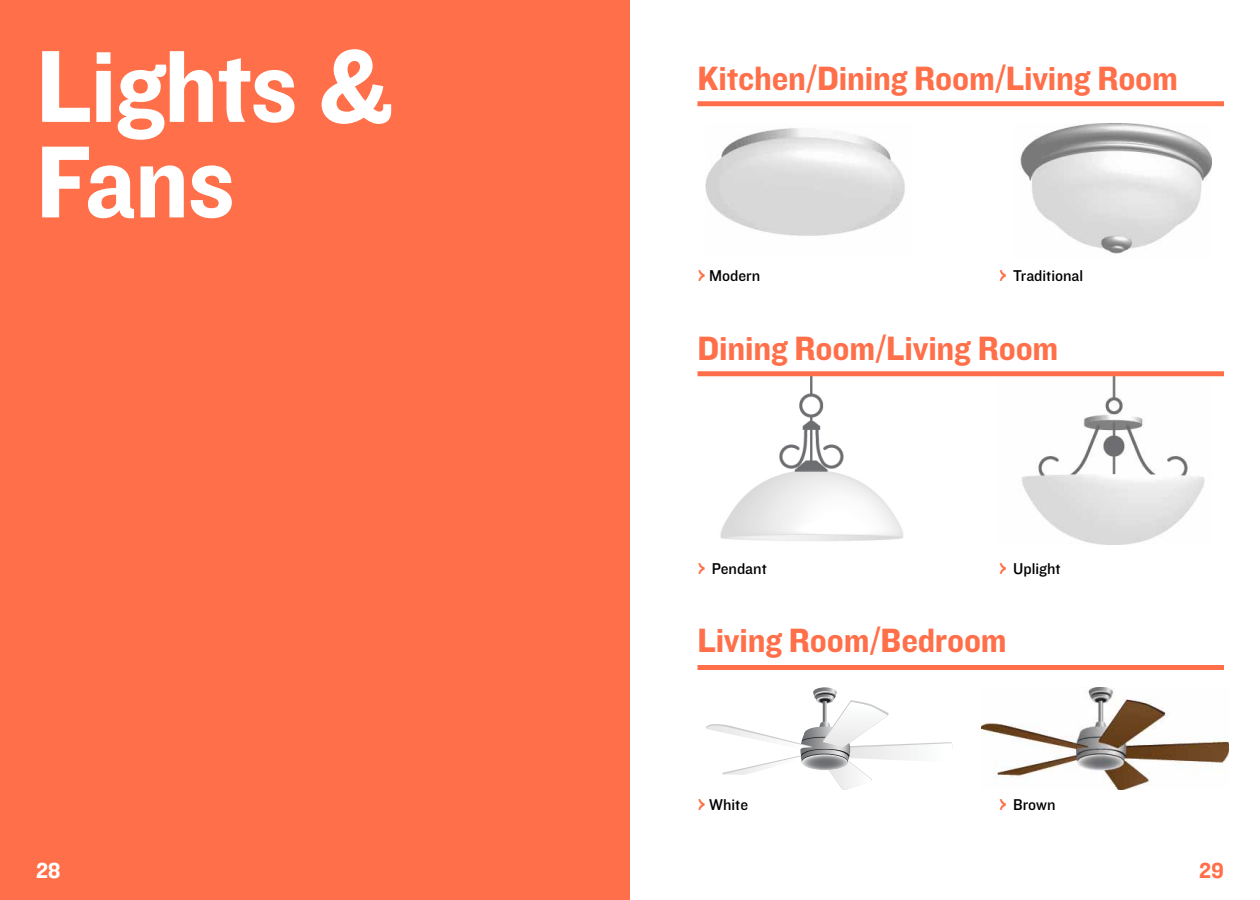
<style>
.page{position:relative;width:1260px;height:900px;background:#fff}
.page>*{position:absolute;margin:0;border:0;box-sizing:border-box;transform-origin:0 0}
.t1{font:106.25px/95.5px "Knockout 51 Middleweight";letter-spacing:-.01em;color:#fff}
.t2{font:35px "Knockout 51 Middleweight";letter-spacing:-.005em;color:#ff6f49}
.t3{font:22.5px "Knockout 51 Middleweight";color:#fff}
.t4{font:22.5px "Knockout 51 Middleweight";color:#ff6f49}
.t5{font:16.25px "Knockout 31 Junior Middlewt";color:#000}
.s1{font-size:27.5px;color:#ff6f49}
</style>
<div class="page">
<div style="left:0;top:0;width:630px;height:900px;background:#ff6f49"></div>
<img style="left:718px;top:376px;width:208px;height:165px">
<img style="left:997px;top:376px;width:214px;height:169px">
<div style="left:698px;top:101px;width:526px;height:5px;background:#ff6f49"></div>
<div style="left:698px;top:371px;width:526px;height:5px;background:#ff6f49"></div>
<div style="left:698px;top:665px;width:526px;height:5px;background:#ff6f49"></div>
<svg style="left:706px;top:687px;width:247px;height:103px"></svg>
<img style="left:981px;top:687px;width:247px;height:102px">
<img style="left:1019px;top:123px;width:193px;height:131px">
<img style="left:705px;top:128px;width:200px;height:108px">
<h1 class="t1" style="left:36px;top:34px;width:358px">Lights &amp;<br>Fans</h1>
<p class="t2" style="left:698px;top:55px;width:482px">Kitchen/Dining Room/Living Room</p>
<p class="t5" style="left:698px;top:265px;width:64px"><span class="s1">›</span> Modern</p>
<p class="t5" style="left:999px;top:265px;width:86px"><span class="s1">›</span> Traditional</p>
<p class="t2" style="left:698px;top:325px;width:362px">Dining Room/Living Room</p>
<p class="t5" style="left:698px;top:557px;width:71px"><span class="s1">›</span> Pendant</p>
<p class="t5" style="left:999px;top:557px;width:63px"><span class="s1">›</span> Uplight</p>
<p class="t2" style="left:698px;top:617px;width:311px">Living Room/Bedroom</p>
<p class="t5" style="left:698px;top:793px;width:52px"><span class="s1">›</span> White</p>
<p class="t5" style="left:999px;top:793px;width:58px"><span class="s1">›</span> Brown</p>
<p class="t3" style="left:36px;top:855px;width:26px">28</p>
<p class="t4" style="left:1199px;top:855px;width:26px">29</p>
</div>
